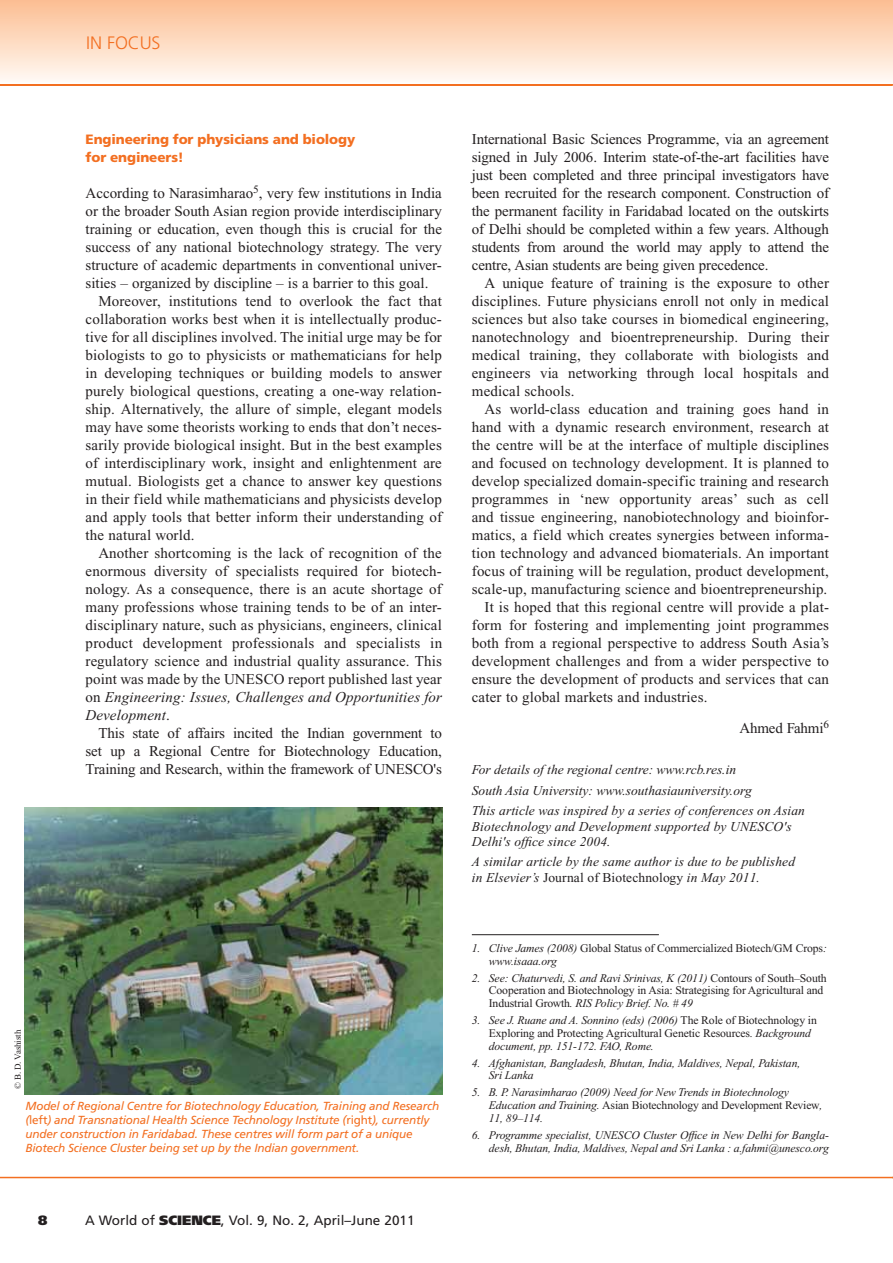
<style>
.page{position:relative;width:893px;height:1263px;background:#fff}
.page>*{position:absolute;margin:0;border:0;box-sizing:border-box;transform-origin:0 0}
.t1{font:300 18px "Frutiger";letter-spacing:-.01em;color:#f36f21}
.t2{font:15px/18px "Times New Roman";letter-spacing:.01em;color:#231f20;text-align:justify}
.t3{font:15px "Times New Roman";letter-spacing:-.01em;color:#231f20}
.t4{font:italic 15px "Times New Roman";letter-spacing:.01em;color:#231f20}
.t5{font:italic 13.5px/20.2px "Times New Roman";letter-spacing:.01em;color:#231f20}
.t6{font:900 13.5px/18px "Frutiger";letter-spacing:-.01em;color:#f36f21}
.t7{font:13.5px "Frutiger";color:#231f20}
.t8{font:900 13.5px "Frutiger";color:#231f20}
.t9{font:italic 11.7px/12.8px "Times New Roman";letter-spacing:-.01em;color:#231f20}
.t10{font:italic 11.7px/14.1px "Frutiger";letter-spacing:-.015em;color:#f36f21}
.t11{font:11.7px/12.8px "Times New Roman";letter-spacing:-.01em;color:#231f20}
.t12{font:9px "Times New Roman";letter-spacing:-.01em;color:#231f20}
.s1{font-style:normal}
.s2{font-weight:900}
.s3{font-style:italic}
</style>
<div class="page">
<hr style="left:0;top:1177px;width:893px;height:1px;background:#f36f21">
<div style="left:0;top:0;width:893px;height:83px;background:linear-gradient(to bottom,#fcbd91,#fffaf5)"></div>
<hr style="left:0;top:84px;width:893px;height:2px;background:#f36f21">
<hr style="left:472px;top:934px;width:187px;height:1px;background:#231f20">
<img style="left:24px;top:808px;width:419px;height:287px">
<p class="t1" style="left:86px;top:36px;width:76px">IN FOCUS</p>
<p class="t6" style="left:86px;top:132px;width:271px">Engineering for physicians and biology for engineers!</p>
<p class="t2" style="left:86px;top:186px;width:358px">According to Narasimharao<sup>5</sup>, very few institutions in India</p>
<p class="t2" style="left:86px;top:204px;width:358px">or the broader South Asian region provide interdisciplinary</p>
<p class="t2" style="left:86px;top:222px;width:358px">training or education, even though this is crucial for the</p>
<p class="t2" style="left:86px;top:240px;width:358px">success of any national biotechnology strategy. The very</p>
<p class="t2" style="left:86px;top:258px;width:358px">structure of academic departments in conventional univer-</p>
<p class="t2" style="left:86px;top:276px;width:344px">sities – organized by discipline – is a barrier to this goal.</p>
<p class="t2" style="left:98px;top:294px;width:345px">Moreover, institutions tend to overlook the fact that</p>
<p class="t2" style="left:86px;top:312px;width:358px">collaboration works best when it is intellectually produc-</p>
<p class="t2" style="left:86px;top:329px;width:358px">tive for all disciplines involved. The initial urge may be for</p>
<p class="t2" style="left:86px;top:347px;width:358px">biologists to go to physicists or mathematicians for help</p>
<p class="t2" style="left:86px;top:365px;width:358px">in developing techniques or building models to answer</p>
<p class="t2" style="left:86px;top:383px;width:358px">purely biological questions, creating a one-way relation-</p>
<p class="t2" style="left:86px;top:401px;width:358px">ship. Alternatively, the allure of simple, elegant models</p>
<p class="t2" style="left:86px;top:419px;width:358px">may have some theorists working to ends that don’t neces-</p>
<p class="t2" style="left:86px;top:437px;width:358px">sarily provide biological insight. But in the best examples</p>
<p class="t2" style="left:86px;top:455px;width:358px">of interdisciplinary work, insight and enlightenment are</p>
<p class="t2" style="left:86px;top:473px;width:358px">mutual. Biologists get a chance to answer key questions</p>
<p class="t2" style="left:86px;top:491px;width:358px">in their field while mathematicians and physicists develop</p>
<p class="t2" style="left:86px;top:509px;width:358px">and apply tools that better inform their understanding of</p>
<p class="t2" style="left:86px;top:527px;width:110px">the natural world.</p>
<p class="t2" style="left:98px;top:545px;width:345px">Another shortcoming is the lack of recognition of the</p>
<p class="t2" style="left:86px;top:563px;width:358px">enormous diversity of specialists required for biotech-</p>
<p class="t2" style="left:86px;top:581px;width:358px">nology. As a consequence, there is an acute shortage of</p>
<p class="t2" style="left:86px;top:599px;width:358px">many professions whose training tends to be of an inter-</p>
<p class="t2" style="left:86px;top:617px;width:358px">disciplinary nature, such as physicians, engineers, clinical</p>
<p class="t2" style="left:86px;top:635px;width:358px">product development professionals and specialists in</p>
<p class="t2" style="left:86px;top:653px;width:358px">regulatory science and industrial quality assurance. This</p>
<p class="t2" style="left:86px;top:671px;width:358px">point was made by the UNESCO report published last year</p>
<p class="t4" style="left:86px;top:692px;width:358px"><span class="s1">on</span> Engineering: Issues, Challenges and Opportunities for</p>
<p class="t4" style="left:86px;top:710px;width:86px">Development<span class="s1">.</span></p>
<p class="t3" style="left:98px;top:728px;width:345px">This state of affairs incited the Indian government to</p>
<p class="t3" style="left:86px;top:746px;width:358px">set up a Regional Centre for Biotechnology Education,</p>
<p class="t3" style="left:86px;top:764px;width:358px">Training and Research, within the framework of UNESCO's</p>
<p class="t12" style="left:15px;top:1089px;width:61px;rotate:-90deg">© B. D. Vashisth</p>
<p class="t10" style="left:26px;top:1100px;width:415px">Model of Regional Centre for Biotechnology Education, Training and Research (<span class="s1">left</span>) and Transnational Health Science Technology Institute (<span class="s1">right</span>), currently under construction in Faridabad. These centres will form part of a unique Biotech Science Cluster being set up by the Indian government.</p>
<p class="t8" style="left:38px;top:1215px;width:11px">8</p>
<p class="t7" style="left:85px;top:1215px;width:331px">A World of <span class="s2">SCIENCE</span>, Vol. 9, No. 2, April–June 2011</p>
<p class="t2" style="left:472px;top:132px;width:359px">International Basic Sciences Programme, via an agreement signed in July 2006. Interim state-of-the-art facilities have just been completed and three principal investigators have been recruited for the research component. Construction of the permanent facility in Faridabad located on the outskirts of Delhi should be completed within a few years. Although students from around the world may apply to attend the centre, Asian students are being given precedence.</p>
<p class="t2" style="left:472px;top:276px;width:359px;text-indent:13px">A unique feature of training is the exposure to other disciplines. Future physicians enroll not only in medical sciences but also take courses in biomedical engineering, nanotechnology and bioentrepreneurship. During their medical training, they collaborate with biologists and engineers via networking through local hospitals and medical schools.</p>
<p class="t2" style="left:485px;top:401px;width:346px">As world-class education and training goes hand in</p>
<p class="t2" style="left:472px;top:419px;width:359px">hand with a dynamic research environment, research at</p>
<p class="t2" style="left:472px;top:437px;width:359px">the centre will be at the interface of multiple disciplines</p>
<p class="t2" style="left:472px;top:455px;width:359px">and focused on technology development. It is planned to</p>
<p class="t2" style="left:472px;top:473px;width:359px">develop specialized domain-specific training and research</p>
<p class="t2" style="left:472px;top:491px;width:359px">programmes in ‘new opportunity areas’ such as cell</p>
<p class="t2" style="left:472px;top:509px;width:359px">and tissue engineering, nanobiotechnology and bioinfor-</p>
<p class="t2" style="left:472px;top:527px;width:359px">matics, a field which creates synergies between informa-</p>
<p class="t2" style="left:472px;top:545px;width:359px">tion technology and advanced biomaterials. An important</p>
<p class="t2" style="left:472px;top:563px;width:359px">focus of training will be regulation, product development,</p>
<p class="t2" style="left:472px;top:581px;width:357px">scale-up, manufacturing science and bioentrepreneurship.</p>
<p class="t2" style="left:485px;top:599px;width:346px">It is hoped that this regional centre will provide a plat-</p>
<p class="t2" style="left:472px;top:617px;width:359px">form for fostering and implementing joint programmes</p>
<p class="t2" style="left:472px;top:635px;width:359px">both from a regional perspective to address South Asia’s</p>
<p class="t2" style="left:472px;top:653px;width:359px">development challenges and from a wider perspective to</p>
<p class="t2" style="left:472px;top:671px;width:359px">ensure the development of products and services that can</p>
<p class="t2" style="left:472px;top:689px;width:237px">cater to global markets and industries.</p>
<p class="t3" style="left:739px;top:722px;width:91px">Ahmed Fahmi<sup>6</sup></p>
<p class="t5" style="left:472px;top:761px;width:335px">For details of the regional centre: www.rcb.res.in<br>South Asia University: www.southasiauniversity.org<br>This article was inspired by a series of conferences on Asian</p>
<p class="t5" style="left:472px;top:819px;width:321px;line-height:15.8px">Biotechnology and Development supported by UNESCO's<br>Delhi's office since 2004.</p>
<p class="t5" style="left:472px;top:855px;width:325px;line-height:15.8px">A similar article by the same author is due to be published in Elsevier’s <span class="s1">Journal of Biotechnology</span> in May 2011.</p>
<p class="t11" style="left:489px;top:943px;width:340px;text-indent:-17px"><span class="s3">1. Clive James (2008)</span> Global Status of Commercialized Biotech/GM Crops<span class="s3">: www.isaaa.org</span></p>
<p class="t11" style="left:489px;top:972px;width:339px;text-indent:-17px"><span class="s3">2. See: Chaturvedi, S. and Ravi Srinivas, K (2011)</span> Contours of South–South<br>Cooperation and Biotechnology in Asia: Strategising for Agricultural and<br>Industrial Growth<span class="s3">. RIS Policy Brief. No. # 49</span></p>
<p class="t9" style="left:489px;top:1015px;width:329px;text-indent:-17px">3. See J. Ruane and A. Sonnino (eds) (2006) <span class="s1">The Role of Biotechnology in<br>Exploring and Protecting Agricultural Genetic Resources</span>. Background document, pp. 151-172. FAO, Rome.</p>
<p class="t9" style="left:489px;top:1057px;width:313px;text-indent:-17px">4. Afghanistan, Bangladesh, Bhutan, India, Maldives, Nepal, Pakistan,<br>Sri Lanka</p>
<p class="t9" style="left:489px;top:1087px;width:335px;text-indent:-17px">5. B. P. Narasimharao (2009) Need for New Trends in Biotechnology<br>Education and Training. <span class="s1">Asian Biotechnology and Development Review</span>,<br>11, 89–114.</p>
<p class="t9" style="left:472px;top:1130px;width:359px;text-align:right">6. Programme specialist, UNESCO Cluster Office in New Delhi for Bangla&shy;desh, Bhutan, India, Maldives, Nepal and Sri Lanka : a.fahmi@unesco.org</p>
</div>
